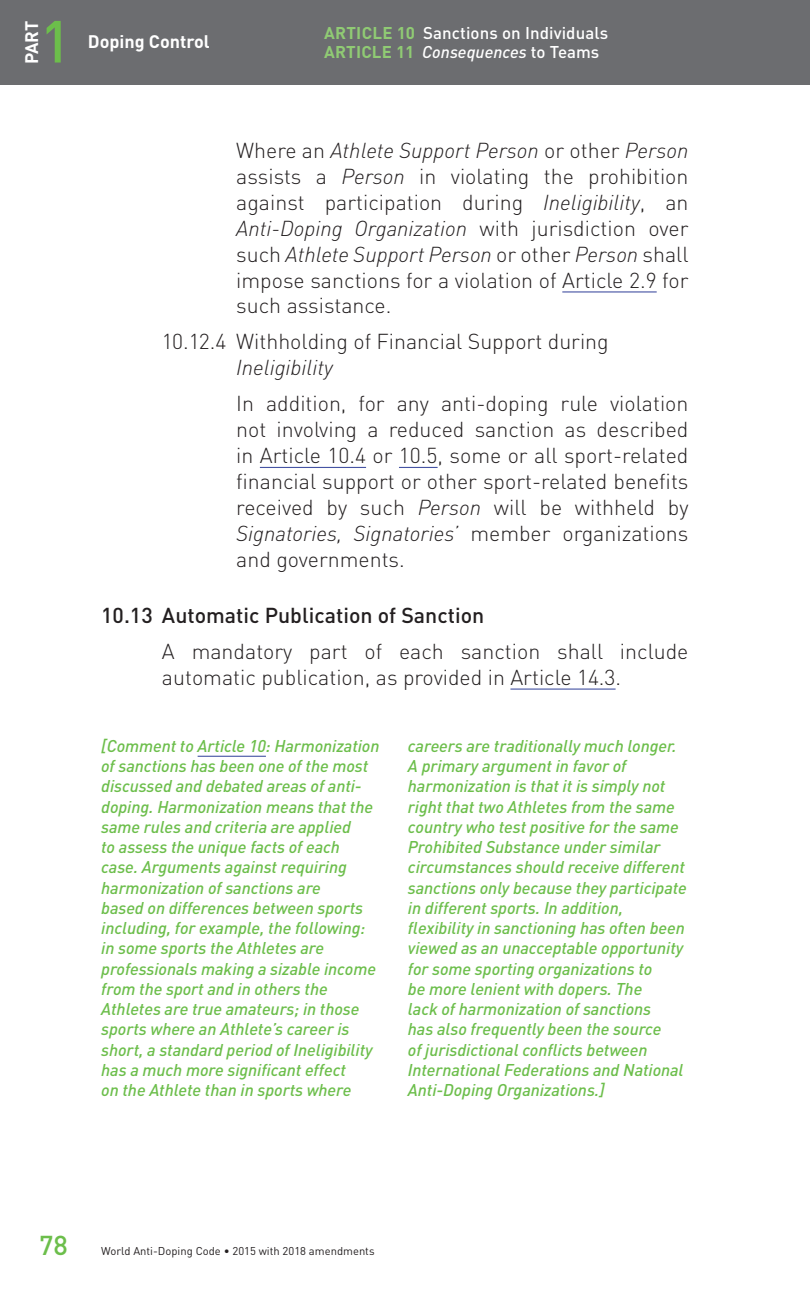
<style>
.page{position:relative;width:810px;height:1296px;background:#fff}
.page>*{position:absolute;margin:0;border:0;box-sizing:border-box;transform-origin:0 0}
.t1{font:500 58.5px "DINOT";color:#6cbe4b}
.t2{font:500 27px "DINOT";color:#6cbe4b}
.t3{font:300 21.38px/25.9px "DINOT";color:#231f20;text-align:justify}
.t4{font:500 21.38px "DINOT";color:#231f20}
.t5{font:italic 300 21.38px "DINOT";color:#231f20}
.t6{font:700 18px "DINOT";color:#fff}
.t7{font:italic 500 16.88px/20.2px "DINOT";letter-spacing:-.005em;color:#6cbe4b}
.t8{font:500 16.88px/19.1px "DINOT";letter-spacing:.005em;color:#fff}
.t9{font:11.25px "DINOT";color:#231f20}
.s1{font-weight:700;color:#90cb74}
.s2{font-style:italic}
</style>
<div class="page">
<div style="left:0;top:0;width:810px;height:85px;background:#6c6d70"></div>
<hr style="left:562px;top:291px;width:95px;height:2px;background:#4553a3">
<hr style="left:260px;top:467px;width:106px;height:1px;background:#4553a3">
<hr style="left:399px;top:467px;width:39px;height:1px;background:#4553a3">
<hr style="left:510px;top:689px;width:106px;height:1px;background:#4553a3">
<hr style="left:198px;top:756px;width:68px;height:1px;background:#4553a3">
<p class="t6" style="left:20px;top:64px;width:45px;rotate:-90deg">PART</p>
<h1 class="t1" style="left:40px;top:2px;width:33px">1</h1>
<p class="t6" style="left:88px;top:29px;width:123px">Doping Control</p>
<p class="t8" style="left:324px;top:22px;width:286px"><span class="s1">ARTICLE 10</span> Sanctions on Individuals<br><span class="s1">ARTICLE 11</span> <span class="s2">Consequences</span> to Teams</p>
<p class="t3" style="left:236px;top:137px;width:454px">Where an <span class="s2">Athlete Support Person</span> or other <span class="s2">Person </span>assists a <span class="s2">Person</span> in violating the prohibition against participation during <span class="s2">Ineligibility</span>, an <span class="s2">Anti-Doping Organization</span> with jurisdiction over such <span class="s2">Athlete Support Person</span> or other <span class="s2">Person</span> shall impose sanctions for a violation of Article 2.9 for such assistance.</p>
<p class="t3" style="left:162px;top:328px;width:448px">10.12.4 Withholding of Financial Support during</p>
<p class="t5" style="left:236px;top:353px;width:98px">Ineligibility</p>
<p class="t3" style="left:236px;top:390px;width:454px">In addition, for any anti-doping rule violation not involving a reduced sanction as described in Article 10.4 or 10.5, some or all sport-related financial support or other sport-related benefits received by such <span class="s2">Person</span> will be withheld by <span class="s2">Signatories, Signatories’</span> member organizations and governments.</p>
<p class="t4" style="left:101px;top:601px;width:385px">10.13 Automatic Publication of Sanction</p>
<p class="t3" style="left:162px;top:637px;width:528px">A mandatory part of each sanction shall include automatic publication, as provided in Article 14.3.</p>
<p class="t7" style="left:101px;top:735px;width:280px">[Comment to Article 10: Harmonization of sanctions has been one of the most discussed and debated areas of anti&shy;doping. Harmonization means that the same rules and criteria are applied<br>to assess the unique facts of each case. Arguments against requiring harmonization of sanctions are<br>based on differences between sports including, for example, the following: in some sports the Athletes are professionals making a sizable income from the sport and in others the Athletes are true amateurs; in those sports where an Athlete’s career is short, a standard period of Ineligibility has a much more significant effect<br>on the Athlete than in sports where</p>
<p class="t7" style="left:408px;top:735px;width:280px">careers are traditionally much longer.<br>A primary argument in favor of harmonization is that it is simply not right that two Athletes from the same country who test positive for the same Prohibited Substance under similar circumstances should receive different sanctions only because they participate in different sports. In addition, flexibility in sanctioning has often been viewed as an unacceptable opportunity for some sporting organizations to<br>be more lenient with dopers. The<br>lack of harmonization of sanctions<br>has also frequently been the source<br>of jurisdictional conflicts between International Federations and National Anti-Doping Organizations.]</p>
<h2 class="t2" style="left:39px;top:1227px;width:30px">78</h2>
<p class="t9" style="left:101px;top:1243px;width:275px">World Anti-Doping Code • 2015 with 2018 amendments</p>
</div>
